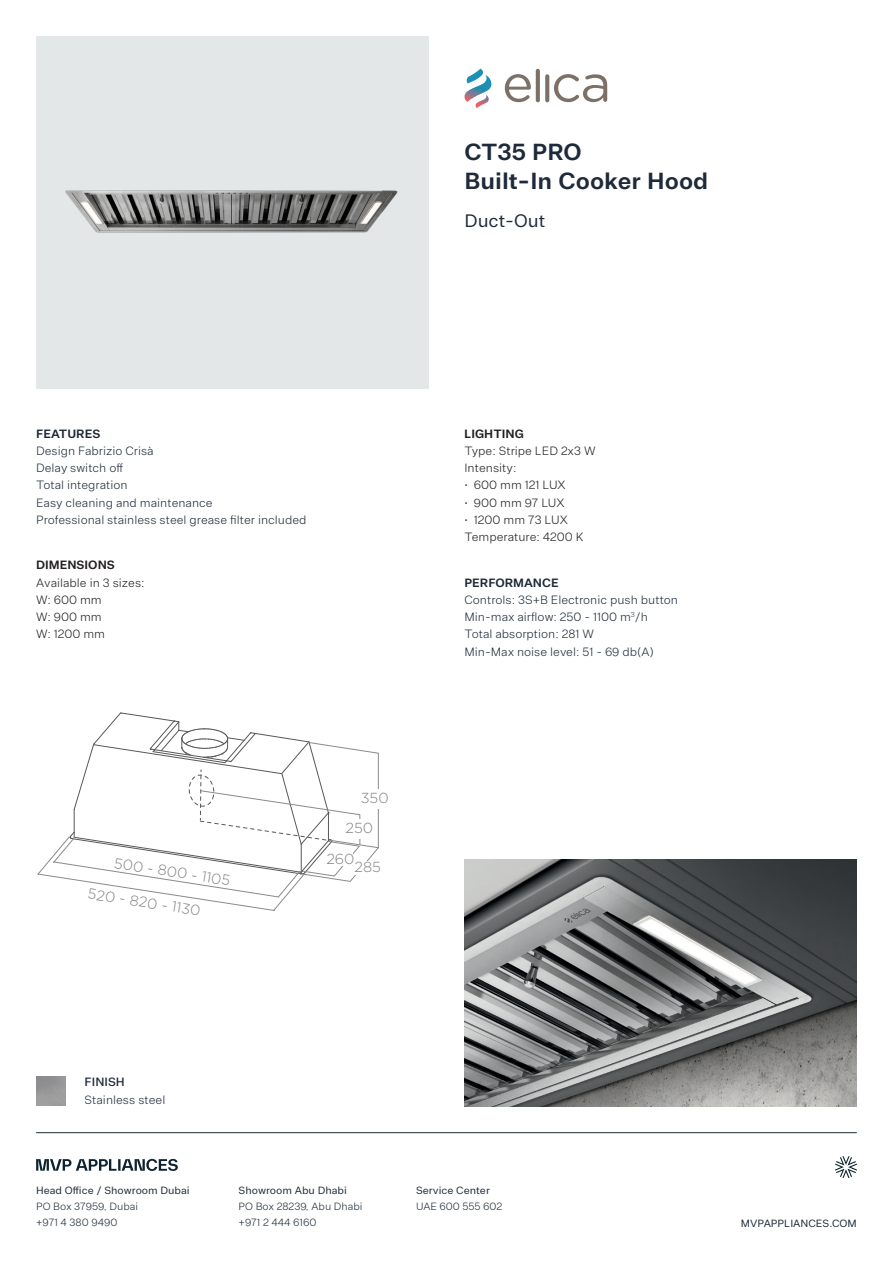
<style>
.page{position:relative;width:893px;height:1263px;background:#fff}
.page>*{position:absolute;margin:0;border:0;box-sizing:border-box;transform-origin:0 0}
.t1{font:600 23.25px "Arbeit Pro";color:#1e2a3a}
.t2{font:18px "Arbeit Pro";color:#1e2a3a}
.t3{font:300 14.55px/29.8px "Gotham";color:#808285}
.t4{font:300 12px "Arbeit Pro";color:#1e2a3a}
.t5{font:300 12px "Arbeit Pro";color:#231f20}
.t6{font:600 12px "Arbeit Pro";color:#1e2a3a}
.t7{font:600 12px "Arbeit Pro";color:#231f20}
.t8{font:500 12px "Arbeit Pro";color:#1e2a3a}
.t9{font:300 10.5px/16.2px "Arbeit Pro";color:#1e2a3a}
.t10{font:10.5px "Arbeit Pro";color:#1e2a3a}
</style>
<div class="page">
<hr style="left:36px;top:1132px;width:821px;height:1px;background:#1e2a3a">
<div style="left:36px;top:36px;width:392px;height:352px;background:#e3e7e8"></div>
<svg style="left:505px;top:74px;width:26px;height:28px"></svg>
<svg style="left:536px;top:69px;width:4px;height:33px"></svg>
<svg style="left:545px;top:74px;width:4px;height:28px"></svg>
<svg style="left:554px;top:74px;width:53px;height:28px"></svg>
<svg style="left:464px;top:69px;width:28px;height:39px"></svg>
<svg style="left:37px;top:712px;width:342px;height:199px"></svg>
<div style="left:338px;top:819px;width:32px;height:20px;background:#fff"></div>
<img style="left:65px;top:190px;width:333px;height:43px">
<img style="left:464px;top:859px;width:393px;height:247px">
<svg style="left:835px;top:1156px;width:22px;height:22px"></svg>
<svg style="left:36px;top:1159px;width:142px;height:12px"></svg>
<p class="t1" style="left:464px;top:138px;width:119px">CT35 PRO</p>
<p class="t1" style="left:464px;top:167px;width:245px">Built-In Cooker Hood</p>
<p class="t2" style="left:464px;top:210px;width:82px">Duct-Out</p>
<p class="t6" style="left:36px;top:426px;width:66px">FEATURES</p>
<p class="t4" style="left:36px;top:444px;width:119px">Design Fabrizio Crisà</p>
<p class="t4" style="left:36px;top:461px;width:88px">Delay switch off</p>
<p class="t4" style="left:36px;top:479px;width:93px">Total integration</p>
<p class="t4" style="left:36px;top:496px;width:178px">Easy cleaning and maintenance</p>
<p class="t4" style="left:36px;top:513px;width:272px">Professional stainless steel grease filter included</p>
<p class="t7" style="left:36px;top:558px;width:80px">DIMENSIONS</p>
<p class="t5" style="left:36px;top:576px;width:110px">Available in 3 sizes:</p>
<p class="t5" style="left:36px;top:593px;width:67px">W: 600 mm</p>
<p class="t5" style="left:36px;top:610px;width:67px">W: 900 mm</p>
<p class="t5" style="left:36px;top:628px;width:70px">W: 1200 mm</p>
<p class="t3" style="left:346px;top:783px;width:45px;text-indent:15px">350<br>250</p>
<p class="t3" style="left:326px;top:844px;width:30px">260</p>
<p class="t3" style="left:117px;top:847px;width:119px;rotate:9deg">500 - 800 - 1105</p>
<p class="t3" style="left:355px;top:852px;width:28px">285</p>
<p class="t3" style="left:90px;top:878px;width:115px;rotate:9deg">520 - 820 - 1130</p>
<p class="t7" style="left:464px;top:426px;width:61px">LIGHTING</p>
<p class="t5" style="left:464px;top:444px;width:133px">Type: Stripe LED 2x3 W</p>
<p class="t5" style="left:464px;top:461px;width:53px">Intensity:</p>
<p class="t5" style="left:464px;top:479px;width:103px">• 600 mm 121 LUX</p>
<p class="t5" style="left:464px;top:496px;width:102px">• 900 mm 97 LUX</p>
<p class="t5" style="left:464px;top:513px;width:105px">• 1200 mm 73 LUX</p>
<p class="t5" style="left:464px;top:530px;width:121px">Temperature: 4200 K</p>
<p class="t6" style="left:464px;top:575px;width:96px">PERFORMANCE</p>
<p class="t4" style="left:464px;top:593px;width:215px">Controls: 3S+B Electronic push button</p>
<p class="t4" style="left:464px;top:610px;width:185px">Min-max airflow: 250 - 1100 m<sup>3</sup>/h</p>
<p class="t4" style="left:464px;top:628px;width:131px">Total absorption: 281 W</p>
<p class="t4" style="left:464px;top:645px;width:191px">Min-Max noise level: 51 - 69 db(A)</p>
<p class="t8" style="left:85px;top:1075px;width:42px">FINISH</p>
<p class="t4" style="left:85px;top:1093px;width:82px">Stainless steel</p>
<p class="t10" style="left:36px;top:1184px;width:155px">Head Office / Showroom Dubai</p>
<p class="t9" style="left:36px;top:1199px;width:103px">PO Box 37959, Dubai +971 4 380 9490</p>
<p class="t10" style="left:239px;top:1184px;width:110px">Showroom Abu Dhabi</p>
<p class="t9" style="left:239px;top:1199px;width:125px">PO Box 28239, Abu Dhabi +971 2 444 6160</p>
<p class="t10" style="left:416px;top:1184px;width:75px">Service Center</p>
<p class="t9" style="left:416px;top:1199px;width:88px">UAE 600 555 602</p>
<p class="t10" style="left:741px;top:1217px;width:117px">MVPAPPLIANCES.COM</p>
</div>
